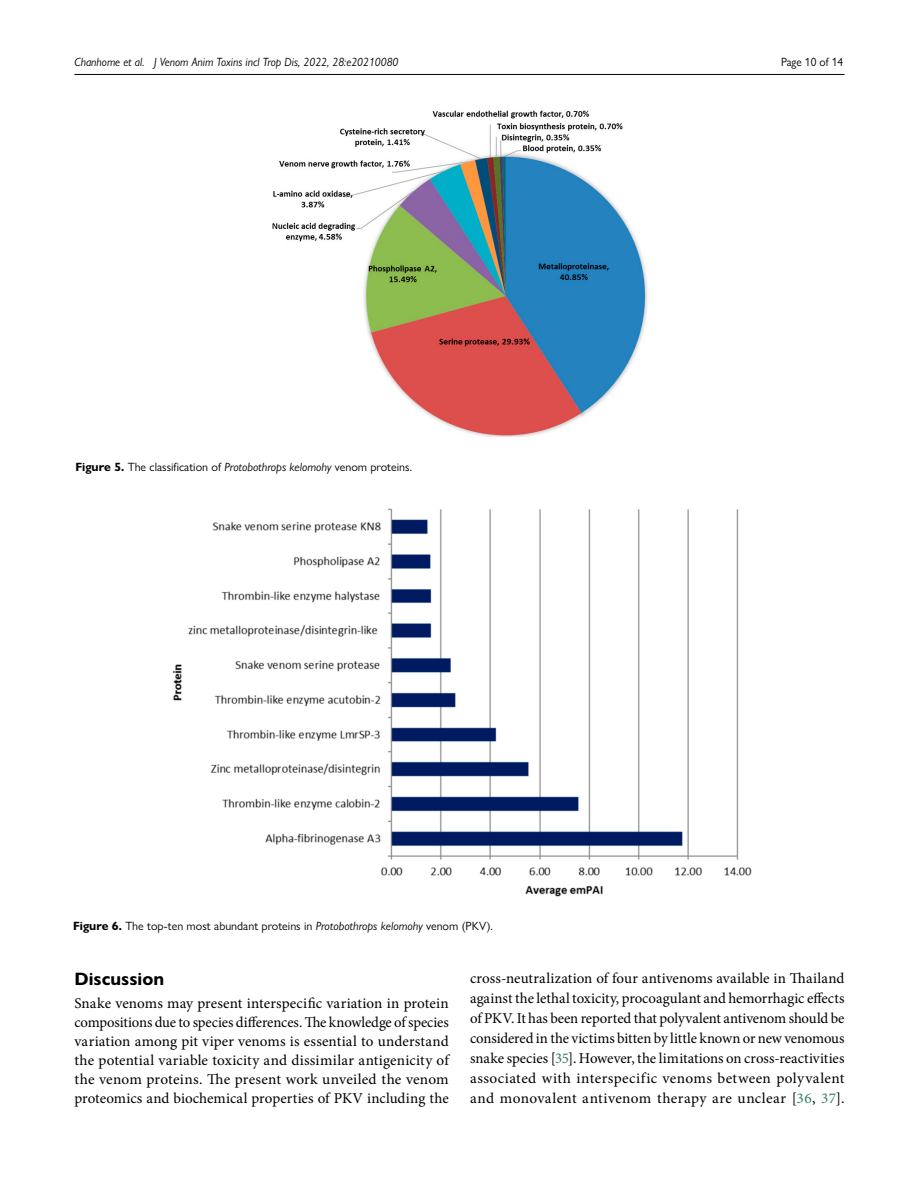
<style>
.page{position:relative;width:919px;height:1187px;background:#fff}
.page>*{position:absolute;margin:0;border:0;box-sizing:border-box;transform-origin:0 0}
.t1{font:700 18px "Gill Sans Nova";color:#000}
.t2{font:15px/20px "Minion Pro";letter-spacing:.015em;color:#000;text-align:justify}
.t3{font:12px "Gill Sans Nova";color:#000}
.t4{font:italic 12px "Gill Sans Nova";color:#000;scale:.95 1}
.t5{font:12px "Gill Sans Nova";color:#000;scale:.95 1}
.s1{font-weight:700}
.s2{font-style:italic}
.s3{color:#367a66}
</style>
<div class="page">
<hr style="left:74px;top:74px;width:770px;height:1px;background:#000">
<img style="left:172px;top:508px;width:580px;height:389px">
<img style="left:272px;top:110px;width:376px;height:326px">
<p class="t4" style="left:74px;top:55px;width:342px">Chanhome et al. J Venom Anim Toxins incl Trop Dis, 2022, 28:e20210080</p>
<p class="t5" style="left:781px;top:55px;width:67px">Page 10 of 14</p>
<p class="t3" style="left:75px;top:460px;width:338px"><span class="s1">Figure 5.</span> The classification of <span class="s2">Protobothrops kelomohy</span> venom proteins.</p>
<p class="t3" style="left:73px;top:918px;width:421px"><span class="s1">Figure 6.</span> The top-ten most abundant proteins in <span class="s2">Protobothrops kelomohy</span> venom (PKV).</p>
<p class="t1" style="left:74px;top:967px;width:91px">Discussion</p>
<p class="t2" style="left:74px;top:994px;width:376px;line-height:18.9px">Snake venoms may present interspecific variation in protein compositions due to species differences. The knowledge of species variation among pit viper venoms is essential to understand the potential variable toxicity and dissimilar antigenicity of the venom proteins. The present work unveiled the venom proteomics and biochemical properties of PKV including the</p>
<p class="t2" style="left:470px;top:968px;width:376px">cross-neutralization of four antivenoms available in Thailand against the lethal toxicity, procoagulant and hemorrhagic effects of PKV. It has been reported that polyvalent antivenom should be considered in the victims bitten by little known or new venomous snake species [<span class="s3">35</span>]. However, the limitations on cross-reactivities associated with interspecific venoms between polyvalent and monovalent antivenom therapy are unclear [<span class="s3">36</span>, <span class="s3">37</span>].</p>
</div>
